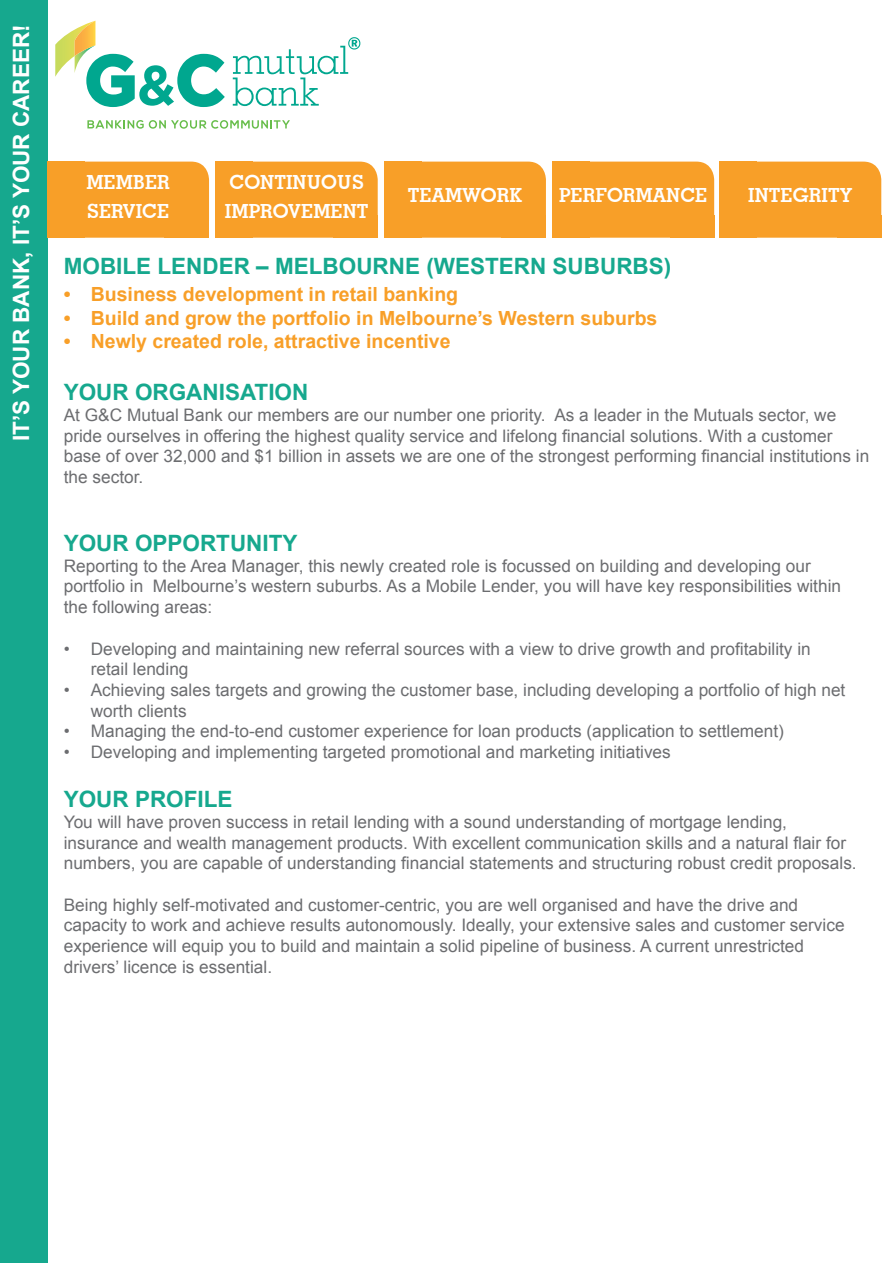
<style>
.page{position:relative;width:893px;height:1263px;background:#fff}
.page>*{position:absolute;margin:0;border:0;box-sizing:border-box;transform-origin:0 0}
.t1{font:700 22.5px "Arial";color:#16a88e}
.t2{font:700 22.5px "Arial";color:#fff}
.t3{font:700 19.5px "Arial";color:#f89f28}
.t4{font:700 19.5px/28.5px "Geometric Slab 703 BT";color:#fff}
.t5{font:17.25px/20.7px "Arial";color:#6c6d70}
</style>
<div class="page">
<div style="left:0;top:0;width:47px;height:1263px;background:#16a88e"></div>
<div style="left:47px;top:162px;width:37px;height:76px;background:#f89f28"></div>
<div style="left:51px;top:162px;width:158px;height:76px;background:#f89f28;border-radius:18px"></div>
<div style="left:165px;top:215px;width:44px;height:23px;background:#f89f28"></div>
<div style="left:220px;top:162px;width:158px;height:76px;background:#f89f28;border-radius:18px"></div>
<div style="left:216px;top:162px;width:37px;height:76px;background:#f89f28"></div>
<div style="left:334px;top:215px;width:44px;height:23px;background:#f89f28"></div>
<div style="left:388px;top:162px;width:158px;height:76px;background:#f89f28;border-radius:18px"></div>
<div style="left:384px;top:162px;width:37px;height:76px;background:#f89f28"></div>
<div style="left:502px;top:215px;width:44px;height:23px;background:#f89f28"></div>
<div style="left:556px;top:162px;width:158px;height:76px;background:#f89f28;border-radius:18px"></div>
<div style="left:552px;top:162px;width:38px;height:76px;background:#f89f28"></div>
<div style="left:670px;top:215px;width:44px;height:23px;background:#f89f28"></div>
<div style="left:723px;top:162px;width:158px;height:76px;background:#f89f28;border-radius:18px"></div>
<div style="left:719px;top:162px;width:38px;height:76px;background:#f89f28"></div>
<div style="left:837px;top:215px;width:44px;height:23px;background:#f89f28"></div>
<svg style="left:87px;top:120px;width:203px;height:9px"></svg>
<svg style="left:55px;top:21px;width:170px;height:86px"></svg>
<svg style="left:233px;top:37px;width:127px;height:69px"></svg>
<p class="t2" style="left:6px;top:441px;width:418px;rotate:-90deg">IT’S YOUR BANK, IT’S YOUR CAREER!</p>
<p class="t4" style="left:86px;top:168px;width:85px">MEMBER<br>SERVICE</p>
<p class="t4" style="left:225px;top:168px;width:145px">CONTINUOUS<br>IMPROVEMENT</p>
<p class="t4" style="left:408px;top:181px;width:116px">TEAMWORK</p>
<p class="t4" style="left:559px;top:181px;width:150px">PERFORMANCE</p>
<p class="t4" style="left:748px;top:181px;width:106px">INTEGRITY</p>
<p class="t1" style="left:64px;top:251px;width:609px">MOBILE LENDER – MELBOURNE (WESTERN SUBURBS)</p>
<p class="t3" style="left:64px;top:281px;width:396px">• Business development in retail banking</p>
<p class="t3" style="left:64px;top:305px;width:595px">• Build and grow the portfolio in Melbourne’s Western suburbs</p>
<p class="t3" style="left:64px;top:328px;width:388px">• Newly created role, attractive incentive</p>
<p class="t1" style="left:64px;top:377px;width:246px">YOUR ORGANISATION</p>
<p class="t5" style="left:64px;top:405px;width:807px">At G&amp;C Mutual Bank our members are our number one priority. As a leader in the Mutuals sector, we pride ourselves in offering the highest quality service and lifelong financial solutions. With a customer base of over 32,000 and $1 billion in assets we are one of the strongest performing financial institutions in the sector.</p>
<p class="t1" style="left:64px;top:528px;width:235px">YOUR OPPORTUNITY</p>
<p class="t5" style="left:64px;top:555px;width:779px">Reporting to the Area Manager, this newly created role is focussed on building and developing our portfolio in Melbourne’s western suburbs. As a Mobile Lender, you will have key responsibilities within the following areas:</p>
<p class="t5" style="left:91px;top:638px;width:721px;text-indent:-27px">• Developing and maintaining new referral sources with a view to drive growth and profitability in retail lending</p>
<p class="t5" style="left:91px;top:680px;width:756px;text-indent:-27px">• Achieving sales targets and growing the customer base, including developing a portfolio of high net worth clients</p>
<p class="t5" style="left:64px;top:721px;width:722px">• Managing the end-to-end customer experience for loan products (application to settlement)</p>
<p class="t5" style="left:64px;top:742px;width:609px">• Developing and implementing targeted promotional and marketing initiatives</p>
<p class="t1" style="left:64px;top:784px;width:170px">YOUR PROFILE</p>
<p class="t5" style="left:64px;top:812px;width:794px">You will have proven success in retail lending with a sound understanding of mortgage lending, insurance and wealth management products. With excellent communication skills and a natural flair for numbers, you are capable of understanding financial statements and structuring robust credit proposals.</p>
<p class="t5" style="left:64px;top:894px;width:782px">Being highly self-motivated and customer-centric, you are well organised and have the drive and capacity to work and achieve results autonomously. Ideally, your extensive sales and customer service experience will equip you to build and maintain a solid pipeline of business. A current unrestricted drivers’ licence is essential.</p>
</div>
